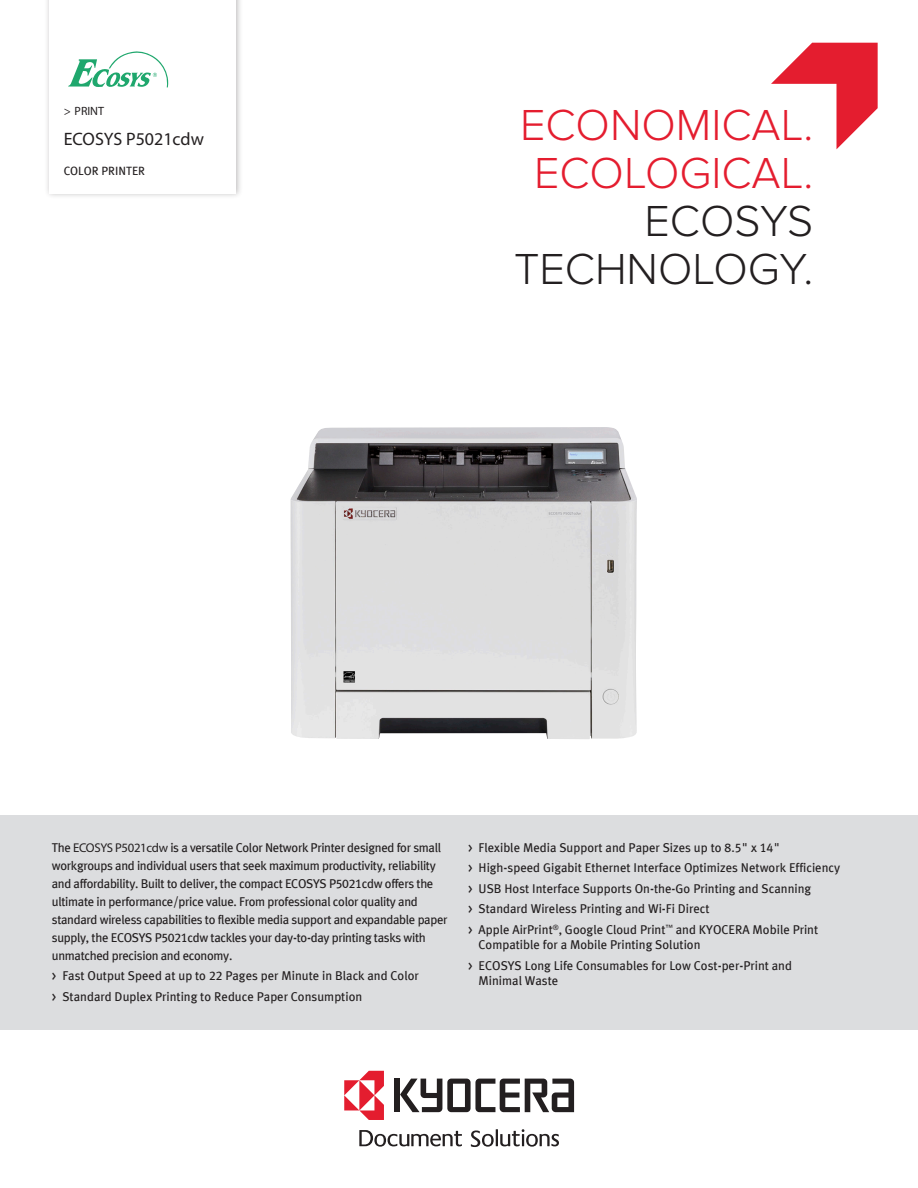
<style>
.page{position:relative;width:918px;height:1188px;background:#fff}
.page>*{position:absolute;margin:0;border:0;box-sizing:border-box;transform-origin:0 0}
.t1{font:300 45px "Proxima Nova";color:#e41d2f}
.t2{font:300 45px "Proxima Nova";color:#231f20}
.t3{font:18px "Myriad Pro";color:#231f20}
.bullets{font:12.75px/15.3px "Meta Plus";color:#231f20}
.bullets-2{font:12.75px/18px "Meta Plus";letter-spacing:-.025em;color:#231f20}
.t4{font:12px "Meta Plus";color:#231f20}
.t5{font:12px "Myriad Pro";color:#231f20}
.s1{font-family:"Myriad Pro"}
.s2{font-family:"Meta Plus Book Caps"}
</style>
<div class="page">
<div style="left:44px;top:0;width:199px;height:199px;background:#231f20;opacity:.3"></div>
<div style="left:49px;top:0;width:186px;height:193px;background:#fff"></div>
<svg style="left:68px;top:51px;width:100px;height:37px"></svg>
<div style="left:0;top:815px;width:918px;height:215px;background:#dcdddf"></div>
<div style="left:394px;top:1079px;width:6px;height:33px;background:#231f20"></div>
<svg style="left:400px;top:1079px;width:174px;height:33px"></svg>
<svg style="left:344px;top:1071px;width:40px;height:49px"></svg>
<svg style="left:471px;top:1129px;width:88px;height:18px"></svg>
<svg style="left:359px;top:1130px;width:103px;height:17px"></svg>
<svg style="left:771px;top:43px;width:107px;height:106px"></svg>
<img style="left:291px;top:427px;width:346px;height:312px">
<p class="t5" style="left:64px;top:104px;width:42px">&gt; PRINT</p>
<p class="t3" style="left:64px;top:128px;width:142px">ECOSYS P5021cdw</p>
<p class="t4" style="left:64px;top:164px;width:83px">COLOR PRINTER</p>
<p class="t1" style="left:520px;top:99px;width:295px">ECONOMICAL.</p>
<p class="t1" style="left:534px;top:147px;width:281px">ECOLOGICAL.</p>
<p class="t2" style="left:645px;top:195px;width:170px">ECOSYS</p>
<p class="t2" style="left:514px;top:243px;width:301px">TECHNOLOGY.</p>
<p class="bullets-2" style="left:52px;top:838px;width:397px">The <span class="s1">ECOSYS P5021cdw</span> is a versatile Color Network Printer designed for small workgroups and individual users that seek maximum productivity, reliability and affordability. Built to deliver, the compact ECOSYS P<span class="s2">5021</span>cdw offers the ultimate in performance/price value. From professional color quality and standard wireless capabilities to flexible media support and expandable paper supply, the ECOSYS P<span class="s2">5021</span>cdw tackles your day-to-day printing tasks with unmatched precision and economy.</p>
<p class="bullets" style="left:52px;top:968px;width:369px"><span class="s2">&gt;</span> Fast Output Speed at up to <span class="s2">22</span> Pages per Minute in Black and Color</p>
<p class="bullets" style="left:52px;top:988px;width:312px"><span class="s2">&gt;</span> Standard Duplex Printing to Reduce Paper Consumption</p>
<p class="bullets" style="left:468px;top:839px;width:314px"><span class="s2">&gt;</span> Flexible Media Support and Paper Sizes up to <span class="s2">8.5"</span> x <span class="s2">14</span>"</p>
<p class="bullets" style="left:468px;top:860px;width:374px"><span class="s2">&gt;</span> High-speed Gigabit Ethernet Interface Optimizes Network Efficiency</p>
<p class="bullets" style="left:468px;top:880px;width:345px"><span class="s2">&gt;</span> USB Host Interface Supports On-the-Go Printing and Scanning</p>
<p class="bullets" style="left:468px;top:901px;width:243px"><span class="s2">&gt;</span> Standard Wireless Printing and Wi-Fi Direct</p>
<p class="bullets" style="left:479px;top:922px;width:341px;text-indent:-11px"><span class="s2">&gt;</span> Apple AirPrint<sup>®</sup>, Google Cloud Print<sup>™</sup> and KYOCERA Mobile Print<br>Compatible for a Mobile Printing Solution</p>
<p class="bullets" style="left:479px;top:957px;width:315px;text-indent:-11px"><span class="s2">&gt;</span> ECOSYS Long Life Consumables for Low Cost-per-Print and<br>Minimal Waste</p>
</div>
